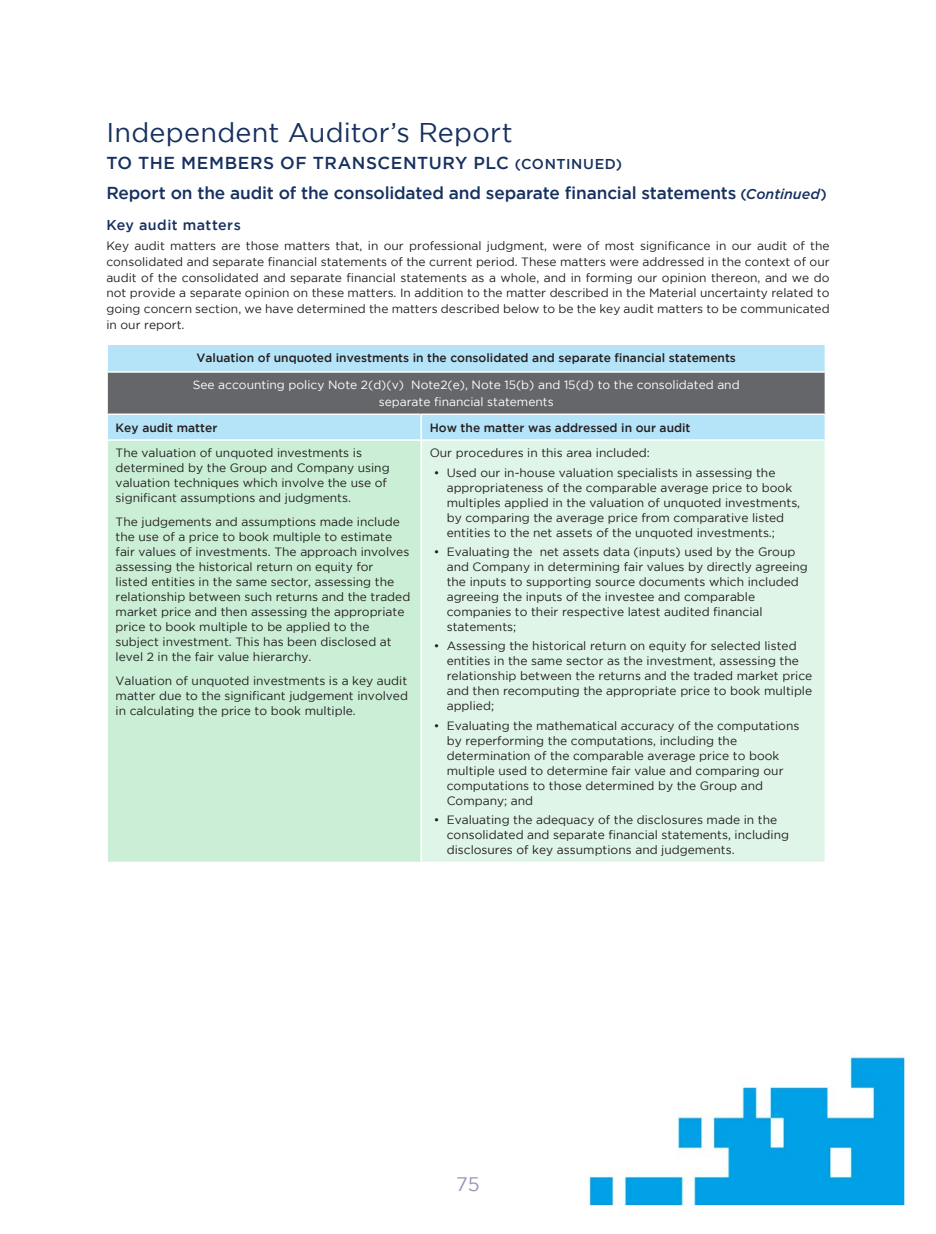
<style>
.page{position:relative;width:936px;height:1234px;background:#fff}
.page>*{position:absolute;margin:0;border:0;box-sizing:border-box;transform-origin:0 0}
.t1{font:27px "Gotham";letter-spacing:.01em;color:#16305f}
.t2{font:19.5px "Gotham";color:#9896b7}
.t3{font:500 17.25px "Gotham";letter-spacing:-.005em;color:#16305f}
.t4{font:500 17.25px "Gotham";letter-spacing:.03em;color:#16305f}
.t5{font:500 14.25px "Gotham";letter-spacing:.035em;color:#16305f}
.List_Paragraph{font:12px/15px "Gotham";color:#231f20}
.t6{font:500 12px "Gotham";color:#231f20}
.t7{font:12px/16.5px "Gotham";color:#fff;text-align:center}
.s1{font-size:14.25px}
.s2{font-style:italic;font-size:14.25px}
</style>
<div class="page">
<div style="left:108px;top:345px;width:716px;height:94px;background:#b5e3f8"></div>
<div style="left:107px;top:372px;width:718px;height:42px;background:#65666a"></div>
<div style="left:107px;top:440px;width:314px;height:422px;background:#caeed6"></div>
<div style="left:421px;top:440px;width:404px;height:422px;background:#dff5e7"></div>
<hr style="left:106px;top:371px;width:315px;height:1px;background:#fff">
<hr style="left:106px;top:372px;width:2px;height:41px;background:#fff">
<hr style="left:421px;top:371px;width:405px;height:1px;background:#fff">
<hr style="left:824px;top:372px;width:2px;height:41px;background:#fff">
<hr style="left:106px;top:413px;width:314px;height:2px;background:#fff">
<hr style="left:106px;top:440px;width:2px;height:421px;background:#fff">
<hr style="left:824px;top:440px;width:2px;height:421px;background:#fff">
<hr style="left:106px;top:861px;width:315px;height:2px;background:#fff">
<hr style="left:421px;top:861px;width:405px;height:2px;background:#fff">
<hr style="left:420px;top:413px;width:406px;height:2px;background:#fff">
<hr style="left:420px;top:415px;width:2px;height:24px;background:#fff">
<hr style="left:420px;top:440px;width:2px;height:421px;background:#fff">
<img style="left:588px;top:1056px;width:316px;height:148px">
<p class="t1" style="left:106px;top:117px;width:407px">Independent Auditor’s Report</p>
<p class="t4" style="left:106px;top:153px;width:517px">TO THE MEMBERS OF TRANSCENTURY PLC <span class="s1">(CONTINUED)</span></p>
<p class="t3" style="left:106px;top:183px;width:721px">Report on the audit of the consolidated and separate financial statements <span class="s1">(</span><span class="s2">Continued</span><span class="s1">)</span></p>
<p class="t5" style="left:106px;top:217px;width:136px">Key audit matters</p>
<p class="List_Paragraph" style="left:106px;top:238px;width:724px;line-height:15.8px;text-align:justify">Key audit matters are those matters that, in our professional judgment, were of most significance in our audit of the consolidated and separate financial statements of the current period. These matters were addressed in the context of our audit of the consolidated and separate financial statements as a whole, and in forming our opinion thereon, and we do not provide a separate opinion on these matters. In addition to the matter described in the Material uncertainty related to going concern section, we have determined the matters described below to be the key audit matters to be communicated in our report.</p>
<p class="t6" style="left:196px;top:350px;width:541px">Valuation of unquoted investments in the consolidated and separate financial statements</p>
<p class="t7" style="left:193px;top:376px;width:548px">See accounting policy Note 2(d)(v) Note2(e), Note 15(b) and 15(d) to the consolidated and separate financial statements</p>
<p class="t6" style="left:116px;top:420px;width:103px">Key audit matter</p>
<p class="t6" style="left:429px;top:420px;width:262px">How the matter was addressed in our audit</p>
<p class="List_Paragraph" style="left:116px;top:445px;width:275px">The valuation of unquoted investments is determined by the Group and Company using valuation techniques which involve the use of significant assumptions and judgments.</p>
<p class="List_Paragraph" style="left:116px;top:514px;width:296px">The judgements and assumptions made include the use of a price to book multiple to estimate fair values of investments. The approach involves assessing the historical return on equity for<br>listed entities in the same sector, assessing the relationship between such returns and the traded market price and then assessing the appropriate price to book multiple to be applied to the subject investment. This has been disclosed at level 2 in the fair value hierarchy.</p>
<p class="List_Paragraph" style="left:116px;top:672px;width:294px;text-align:justify">Valuation of unquoted investments is a key audit matter due to the significant judgement involved in calculating the price to book multiple.</p>
<p class="List_Paragraph" style="left:429px;top:445px;width:222px">Our procedures in this area included:</p>
<p class="List_Paragraph" style="left:446px;top:464px;width:355px;text-indent:-13px">• Used our in-house valuation specialists in assessing the appropriateness of the comparable average price to book multiples applied in the valuation of unquoted investments, by comparing the average price from comparative listed entities to the net assets of the unquoted investments.;</p>
<p class="List_Paragraph" style="left:446px;top:544px;width:363px;text-indent:-13px">• Evaluating the net assets data (inputs) used by the Group and Company in determining fair values by directly agreeing the inputs to supporting source documents which included agreeing the inputs of the investee and comparable companies to their respective latest audited financial statements;</p>
<p class="List_Paragraph" style="left:446px;top:638px;width:367px;text-indent:-13px">• Assessing the historical return on equity for selected listed entities in the same sector as the investment, assessing the relationship between the returns and the traded market price and then recomputing the appropriate price to book multiple applied;</p>
<p class="List_Paragraph" style="left:446px;top:717px;width:354px;text-indent:-13px">• Evaluating the mathematical accuracy of the computations by reperforming the computations, including the determination of the comparable average price to book multiple used to determine fair value and comparing our computations to those determined by the Group and Company; and</p>
<p class="List_Paragraph" style="left:446px;top:811px;width:344px;text-indent:-13px">• Evaluating the adequacy of the disclosures made in the consolidated and separate financial statements, including disclosures of key assumptions and judgements.</p>
<p class="t2" style="left:456px;top:1172px;width:25px">75</p>
</div>
